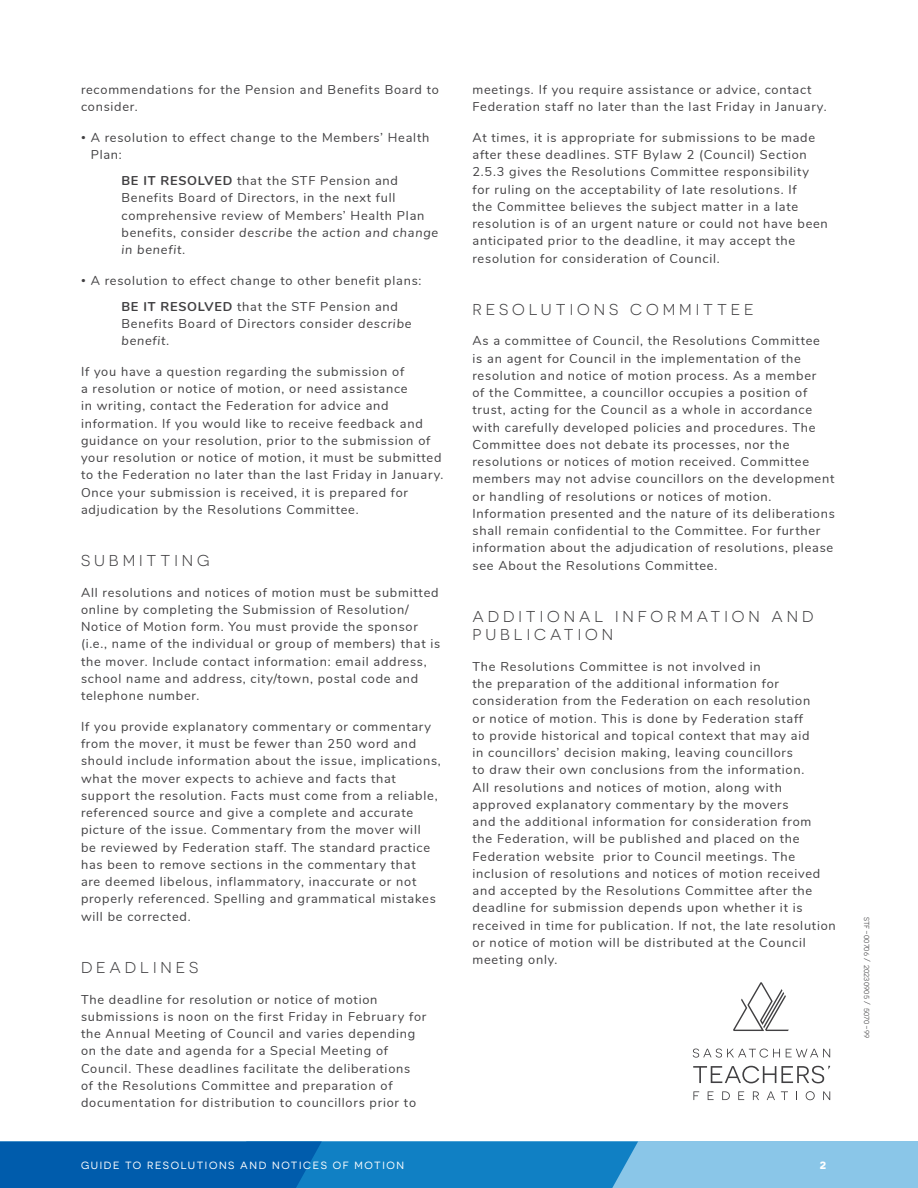
<style>
.page{position:relative;width:918px;height:1188px;background:#fff}
.page>*{position:absolute;margin:0;border:0;box-sizing:border-box;transform-origin:0 0}
.SUBHEAD_1{font:15.75px/18.3px "Novecentosanswide";letter-spacing:.25em;color:#414042}
.BODY{font:12.75px/17.2px "Nunito";letter-spacing:.06em;color:#414042}
.BE_IT_RESOLVED{font:12.75px/17.2px "Nunito";letter-spacing:.06em;color:#414042}
.t1{font:10.5px "Novecentosanswide";letter-spacing:.15em;color:#fff}
.t2{font:700 10.5px "Novecentosanswide";color:#fff}
.body_copy{font:9px "Novecentosans";letter-spacing:.02em;color:#414042}
.s1{font-size:9px}
.s2{font-weight:700}
.s3{font-style:italic}
</style>
<div class="page">
<div style="left:0;top:1142px;width:918px;height:46px;background:#8ac6e8"></div>
<svg style="left:0;top:1142px;width:638px;height:46px;background:#0a70b9"></svg>
<svg style="left:733px;top:982px;width:56px;height:49px"></svg>
<svg style="left:693px;top:1049px;width:87px;height:9px"></svg>
<svg style="left:786px;top:1049px;width:44px;height:8px"></svg>
<svg style="left:693px;top:1091px;width:6px;height:9px"></svg>
<svg style="left:708px;top:1091px;width:6px;height:9px"></svg>
<svg style="left:722px;top:1091px;width:8px;height:9px"></svg>
<svg style="left:738px;top:1091px;width:6px;height:9px"></svg>
<svg style="left:753px;top:1091px;width:6px;height:9px"></svg>
<svg style="left:767px;top:1091px;width:8px;height:9px"></svg>
<svg style="left:781px;top:1091px;width:7px;height:9px"></svg>
<svg style="left:806px;top:1091px;width:9px;height:9px"></svg>
<svg style="left:823px;top:1091px;width:7px;height:9px"></svg>
<svg style="left:693px;top:1066px;width:137px;height:17px"></svg>
<p class="BODY" style="left:81px;top:80px;width:359px">recommendations for the Pension and Benefits Board to consider.</p>
<p class="BODY" style="left:91px;top:128px;width:340px;text-indent:-10px"><span class="s1">•</span> A resolution to effect change to the Members’ Health<br>Plan:</p>
<p class="BE_IT_RESOLVED" style="left:122px;top:171px;width:318px"><span class="s2">BE IT RESOLVED</span> that the STF Pension and Benefits Board of Directors, in the next full comprehensive review of Members’ Health Plan benefits, consider <span class="s3">describe the action and change in benefit.</span></p>
<p class="BODY" style="left:81px;top:271px;width:342px"><span class="s1">•</span> A resolution to effect change to other benefit plans:</p>
<p class="BE_IT_RESOLVED" style="left:122px;top:297px;width:292px"><span class="s2">BE IT RESOLVED</span> that the STF Pension and<br>Benefits Board of Directors consider <span class="s3">describe benefit.</span></p>
<p class="BODY" style="left:81px;top:362px;width:364px">If you have a question regarding the submission of<br>a resolution or notice of motion, or need assistance<br>in writing, contact the Federation for advice and information. If you would like to receive feedback and guidance on your resolution, prior to the submission of your resolution or notice of motion, it must be submitted to the Federation no later than the last Friday in January.<br>Once your submission is received, it is prepared for adjudication by the Resolutions Committee.</p>
<p class="SUBHEAD_1" style="left:81px;top:551px;width:130px">SUBMITTING</p>
<p class="BODY" style="left:81px;top:583px;width:361px">All resolutions and notices of motion must be submitted online by completing the Submission of Resolution/ Notice of Motion form. You must provide the sponsor (i.e., name of the individual or group of members) that is the mover. Include contact information: email address, school name and address, city/town, postal code and telephone number.</p>
<p class="BODY" style="left:81px;top:717px;width:361px">If you provide explanatory commentary or commentary from the mover, it must be fewer than 250 word and should include information about the issue, implications, what the mover expects to achieve and facts that support the resolution. Facts must come from a reliable, referenced source and give a complete and accurate picture of the issue. Commentary from the mover will<br>be reviewed by Federation staff. The standard practice has been to remove sections in the commentary that<br>are deemed libelous, inflammatory, inaccurate or not properly referenced. Spelling and grammatical mistakes will be corrected.</p>
<p class="SUBHEAD_1" style="left:81px;top:958px;width:119px">DEADLINES</p>
<p class="BODY" style="left:81px;top:990px;width:347px">The deadline for resolution or notice of motion submissions is noon on the first Friday in February for the Annual Meeting of Council and varies depending on the date and agenda for a Special Meeting of Council. These deadlines facilitate the deliberations<br>of the Resolutions Committee and preparation of documentation for distribution to councillors prior to</p>
<p class="BODY" style="left:472px;top:80px;width:356px">meetings. If you require assistance or advice, contact<br>Federation staff no later than the last Friday in January.</p>
<p class="BODY" style="left:472px;top:128px;width:357px">At times, it is appropriate for submissions to be made after these deadlines. STF Bylaw 2 (Council) Section 2.5.3 gives the Resolutions Committee responsibility for ruling on the acceptability of late resolutions. If<br>the Committee believes the subject matter in a late resolution is of an urgent nature or could not have been anticipated prior to the deadline, it may accept the resolution for consideration of Council.</p>
<p class="SUBHEAD_1" style="left:472px;top:300px;width:283px">RESOLUTIONS COMMITTEE</p>
<p class="BODY" style="left:472px;top:332px;width:364px">As a committee of Council, the Resolutions Committee<br>is an agent for Council in the implementation of the resolution and notice of motion process. As a member<br>of the Committee, a councillor occupies a position of trust, acting for the Council as a whole in accordance with carefully developed policies and procedures. The Committee does not debate its processes, nor the resolutions or notices of motion received. Committee members may not advise councillors on the development or handling of resolutions or notices of motion.<br>Information presented and the nature of its deliberations shall remain confidential to the Committee. For further information about the adjudication of resolutions, please see About the Resolutions Committee.</p>
<p class="SUBHEAD_1" style="left:472px;top:607px;width:343px">ADDITIONAL INFORMATION AND<br>PUBLICATION</p>
<p class="BODY" style="left:472px;top:657px;width:365px">The Resolutions Committee is not involved in<br>the preparation of the additional information for consideration from the Federation on each resolution<br>or notice of motion. This is done by Federation staff<br>to provide historical and topical context that may aid<br>in councillors’ decision making, leaving councillors<br>to draw their own conclusions from the information.<br>All resolutions and notices of motion, along with approved explanatory commentary by the movers<br>and the additional information for consideration from<br>the Federation, will be published and placed on the Federation website prior to Council meetings. The inclusion of resolutions and notices of motion received and accepted by the Resolutions Committee after the deadline for submission depends upon whether it is received in time for publication. If not, the late resolution or notice of motion will be distributed at the Council meeting only.</p>
<p class="t1" style="left:81px;top:1159px;width:325px">GUIDE TO RESOLUTIONS AND NOTICES OF MOTION</p>
<p class="t2" style="left:820px;top:1159px;width:8px">2</p>
<p class="body_copy" style="left:872px;top:917px;width:123px;rotate:90deg">stf-00706 / 20230905 / 5070-99</p>
</div>
